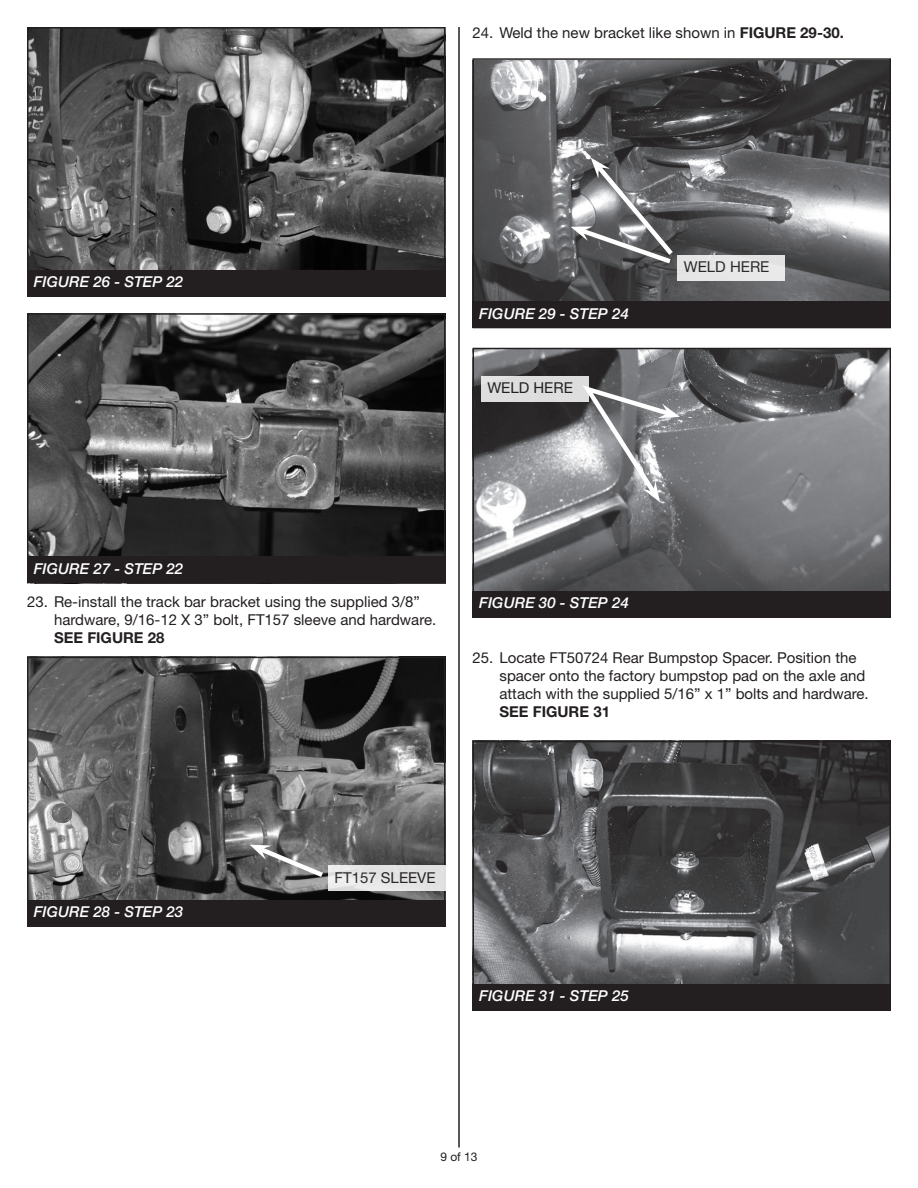
<style>
.page{position:relative;width:918px;height:1188px;background:#fff}
.page>*{position:absolute;margin:0;border:0;box-sizing:border-box;transform-origin:0 0}
.t1{font:15px/18px "Helvetica Neue LT Std";color:#231f20}
.t2{font:italic 500 15px "Helvetica Neue LT Std";color:#fff}
.t3{font:12px "Helvetica Neue LT Std";color:#231f20}
.s1{font-weight:700}
</style>
<div class="page">
<hr style="left:458px;top:27px;width:2px;height:1121px;background:#231f20">
<img style="left:30px;top:30px;width:413px;height:240px">
<div style="left:27px;top:27px;width:419px;height:270px;border:2px solid #231f20"></div>
<div style="left:27px;top:270px;width:419px;height:27px;background:#231f20"></div>
<img style="left:30px;top:316px;width:413px;height:240px">
<div style="left:27px;top:313px;width:419px;height:270px;border:2px solid #231f20"></div>
<div style="left:27px;top:556px;width:419px;height:27px;background:#231f20"></div>
<img style="left:30px;top:660px;width:413px;height:240px">
<div style="left:27px;top:657px;width:419px;height:270px;border:2px solid #231f20"></div>
<div style="left:27px;top:900px;width:419px;height:27px;background:#231f20"></div>
<div style="left:328px;top:865px;width:118px;height:26px;background:#e3e3e3"></div>
<svg style="left:249px;top:844px;width:79px;height:37px;background:#7f7f7f"></svg>
<img style="left:475px;top:61px;width:413px;height:240px">
<div style="left:472px;top:58px;width:419px;height:270px;border:2px solid #231f20"></div>
<div style="left:472px;top:301px;width:419px;height:27px;background:#231f20"></div>
<div style="left:677px;top:255px;width:108px;height:26px;background:#e7e7e7"></div>
<svg style="left:571px;top:158px;width:106px;height:109px;background:#7b7b7d"></svg>
<img style="left:475px;top:351px;width:413px;height:240px">
<div style="left:472px;top:348px;width:419px;height:270px;border:2px solid #231f20"></div>
<div style="left:472px;top:591px;width:419px;height:27px;background:#231f20"></div>
<div style="left:481px;top:376px;width:108px;height:26px;background:#dedddd"></div>
<svg style="left:577px;top:381px;width:103px;height:121px;background:#959698"></svg>
<img style="left:475px;top:744px;width:413px;height:240px">
<div style="left:472px;top:741px;width:419px;height:270px;border:2px solid #231f20"></div>
<div style="left:472px;top:984px;width:419px;height:27px;background:#231f20"></div>
<p class="t1" style="left:472px;top:23px;width:373px">24. Weld the new bracket like shown in <span class="s1">FIGURE 29-30.</span></p>
<p class="t2" style="left:34px;top:273px;width:151px">FIGURE 26 - STEP 22</p>
<p class="t2" style="left:479px;top:305px;width:151px">FIGURE 29 - STEP 24</p>
<p class="t1" style="left:487px;top:379px;width:87px">WELD HERE</p>
<p class="t1" style="left:684px;top:258px;width:87px">WELD HERE</p>
<p class="t2" style="left:34px;top:559px;width:151px">FIGURE 27 - STEP 22</p>
<p class="t1" style="left:54px;top:593px;width:384px;text-indent:-27px">23. Re-install the track bar bracket using the supplied 3/8” hardware, 9/16-12 X 3” bolt, FT157 sleeve and hardware.<br><span class="s1">SEE FIGURE 28</span></p>
<p class="t2" style="left:479px;top:594px;width:151px">FIGURE 30 - STEP 24</p>
<p class="t1" style="left:500px;top:649px;width:371px;text-indent:-27px">25. Locate FT50724 Rear Bumpstop Spacer. Position the spacer onto the factory bumpstop pad on the axle and attach with the supplied 5/16” x 1” bolts and hardware.<br><span class="s1">SEE FIGURE 31</span></p>
<p class="t2" style="left:34px;top:903px;width:151px">FIGURE 28 - STEP 23</p>
<p class="t1" style="left:335px;top:868px;width:103px">FT157 SLEEVE</p>
<p class="t2" style="left:479px;top:987px;width:151px">FIGURE 31 - STEP 25</p>
<p class="t3" style="left:440px;top:1150px;width:39px">9 of 13</p>
</div>
